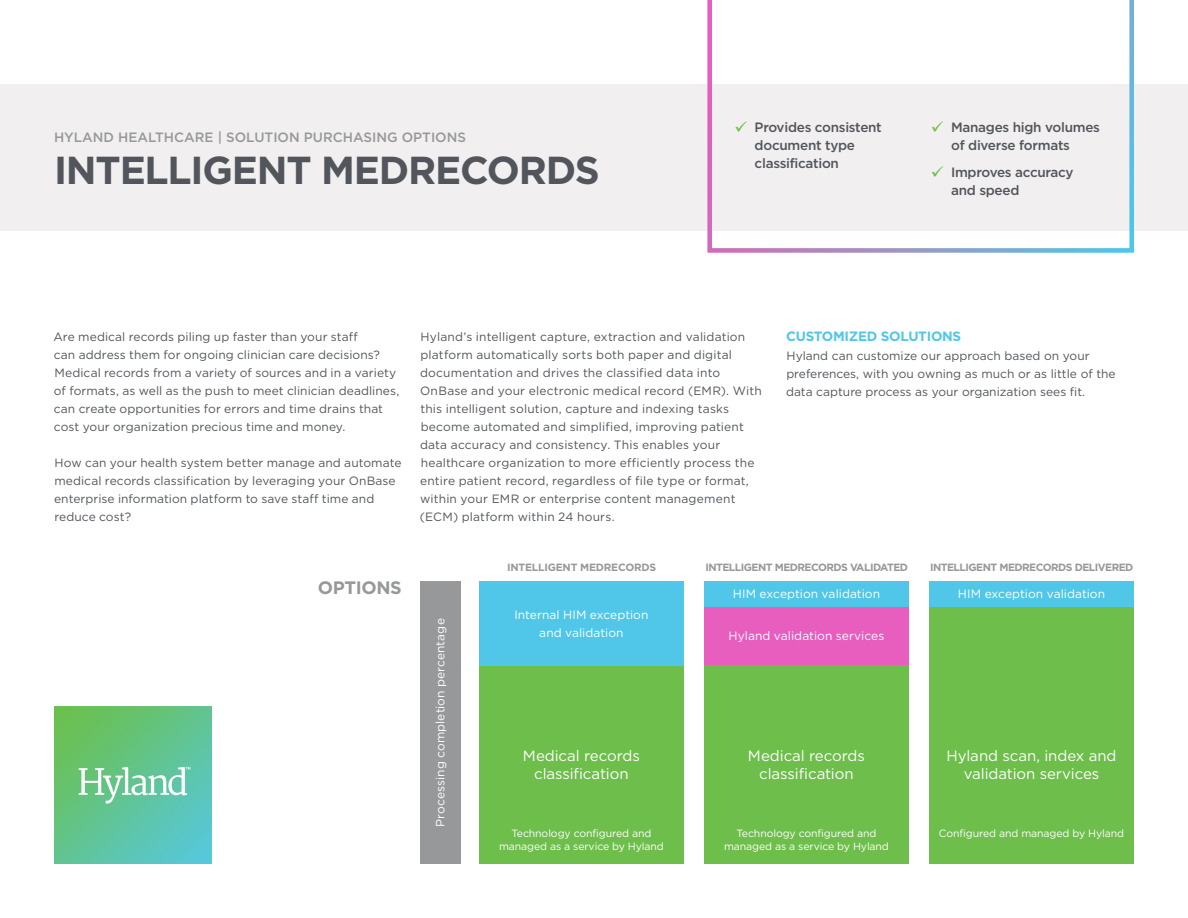
<style>
.page{position:relative;width:1188px;height:918px;background:#fff}
.page>*{position:absolute;margin:0;border:0;box-sizing:border-box;transform-origin:0 0}
.t1{font:700 39px "Gotham HTF";letter-spacing:-.03em;color:#52555b}
.t2{font:700 18px "Gotham HTF";letter-spacing:-.02em;color:#97989a}
.t3{font:15px/18px "Gotham HTF";letter-spacing:-.005em;color:#fff;text-align:center}
.t4{font:500 13.5px/18px "Gotham HTF";letter-spacing:-.02em;color:#52555b}
.t5{font:500 13.5px "Gotham HTF";color:#96989a}
.t6{font:700 13.5px "Gotham HTF";letter-spacing:-.02em;color:#50c7e8}
.t7{font:12px/18px "Gotham HTF";letter-spacing:.01em;color:#52555b}
.t8{font:12px/18px "Gotham HTF";letter-spacing:.005em;color:#fff;text-align:center}
.t9{font:10.5px/13.5px "Gotham HTF";letter-spacing:-.01em;color:#fff;text-align:center}
.t10{font:700 10.5px "Gotham HTF";letter-spacing:-.05em;color:#97989a}
.t11{font:700 10.5px "Gotham HTF";letter-spacing:-.02em;color:#97989a}
</style>
<div class="page">
<div style="left:929px;top:599px;width:205px;height:230px;background:#6dbe4b"></div>
<div style="left:0;top:84px;width:1188px;height:147px;background:#f1efef"></div>
<svg style="left:707px;top:0;width:427px;height:253px"></svg>
<img style="left:54px;top:707px;width:157px;height:157px">
<div style="left:420px;top:581px;width:40px;height:283px;background:#97989a"></div>
<div style="left:704px;top:665px;width:205px;height:199px;background:#6dbe4b"></div>
<div style="left:479px;top:665px;width:205px;height:199px;background:#6dbe4b"></div>
<div style="left:929px;top:665px;width:205px;height:199px;background:#6dbe4b"></div>
<div style="left:479px;top:581px;width:205px;height:84px;background:#50c7e8"></div>
<div style="left:704px;top:607px;width:205px;height:58px;background:#e75ebe"></div>
<div style="left:704px;top:581px;width:205px;height:26px;background:#50c7e8"></div>
<div style="left:929px;top:581px;width:205px;height:26px;background:#50c7e8"></div>
<svg style="left:736px;top:121px;width:11px;height:11px"></svg>
<svg style="left:932px;top:121px;width:11px;height:11px"></svg>
<svg style="left:932px;top:166px;width:11px;height:11px"></svg>
<p class="t5" style="left:54px;top:129px;width:414px">HYLAND HEALTHCARE | SOLUTION PURCHASING OPTIONS</p>
<h1 class="t1" style="left:54px;top:147px;width:547px">INTELLIGENT MEDRECORDS</h1>
<p class="t4" style="left:755px;top:118px;width:129px">Provides consistent document type classification</p>
<p class="t4" style="left:951px;top:118px;width:150px">Manages high volumes of diverse formats</p>
<p class="t4" style="left:951px;top:163px;width:124px">Improves accuracy and speed</p>
<p class="t7" style="left:53px;top:327px;width:347px">Are medical records piling up faster than your staff<br>can address them for ongoing clinician care decisions?<br>Medical records from a variety of sources and in a variety of formats, as well as the push to meet clinician deadlines, can create opportunities for errors and time drains that cost your organization precious time and money.</p>
<p class="t7" style="left:54px;top:453px;width:349px">How can your health system better manage and automate medical records classification by leveraging your OnBase enterprise information platform to save staff time and reduce cost?</p>
<h2 class="t2" style="left:318px;top:577px;width:85px">OPTIONS</h2>
<p class="t7" style="left:420px;top:327px;width:343px">Hyland’s intelligent capture, extraction and validation platform automatically sorts both paper and digital documentation and drives the classified data into OnBase and your electronic medical record (EMR). With this intelligent solution, capture and indexing tasks become automated and simplified, improving patient data accuracy and consistency. This enables your healthcare organization to more efficiently process the entire patient record, regardless of file type or format, within your EMR or enterprise content management (ECM) platform within 24 hours.</p>
<p class="t6" style="left:786px;top:328px;width:177px">CUSTOMIZED SOLUTIONS</p>
<p class="t7" style="left:786px;top:346px;width:331px">Hyland can customize our approach based on your preferences, with you owning as much or as little of the data capture process as your organization sees fit.</p>
<p class="t11" style="left:507px;top:561px;width:151px">INTELLIGENT MEDRECORDS</p>
<p class="t10" style="left:705px;top:561px;width:204px">INTELLIGENT MEDRECORDS VALIDATED</p>
<p class="t10" style="left:930px;top:561px;width:205px">INTELLIGENT MEDRECORDS DELIVERED</p>
<p class="t8" style="left:431px;top:827px;width:210px;rotate:-90deg">Processing completion percentage</p>
<p class="t8" style="left:514px;top:605px;width:136px">Internal HIM exception and validation</p>
<p class="t8" style="left:733px;top:585px;width:149px">HIM exception validation</p>
<p class="t8" style="left:958px;top:585px;width:149px">HIM exception validation</p>
<p class="t8" style="left:729px;top:627px;width:157px">Hyland validation services</p>
<p class="t3" style="left:523px;top:747px;width:119px">Medical records classification</p>
<p class="t3" style="left:946px;top:747px;width:172px">Hyland scan, index and validation services</p>
<p class="t3" style="left:748px;top:747px;width:119px">Medical records classification</p>
<p class="t9" style="left:499px;top:826px;width:166px">Technology configured and managed as a service by Hyland</p>
<p class="t9" style="left:724px;top:826px;width:166px">Technology configured and managed as a service by Hyland</p>
<p class="t9" style="left:939px;top:826px;width:187px">Configured and managed by Hyland</p>
</div>
